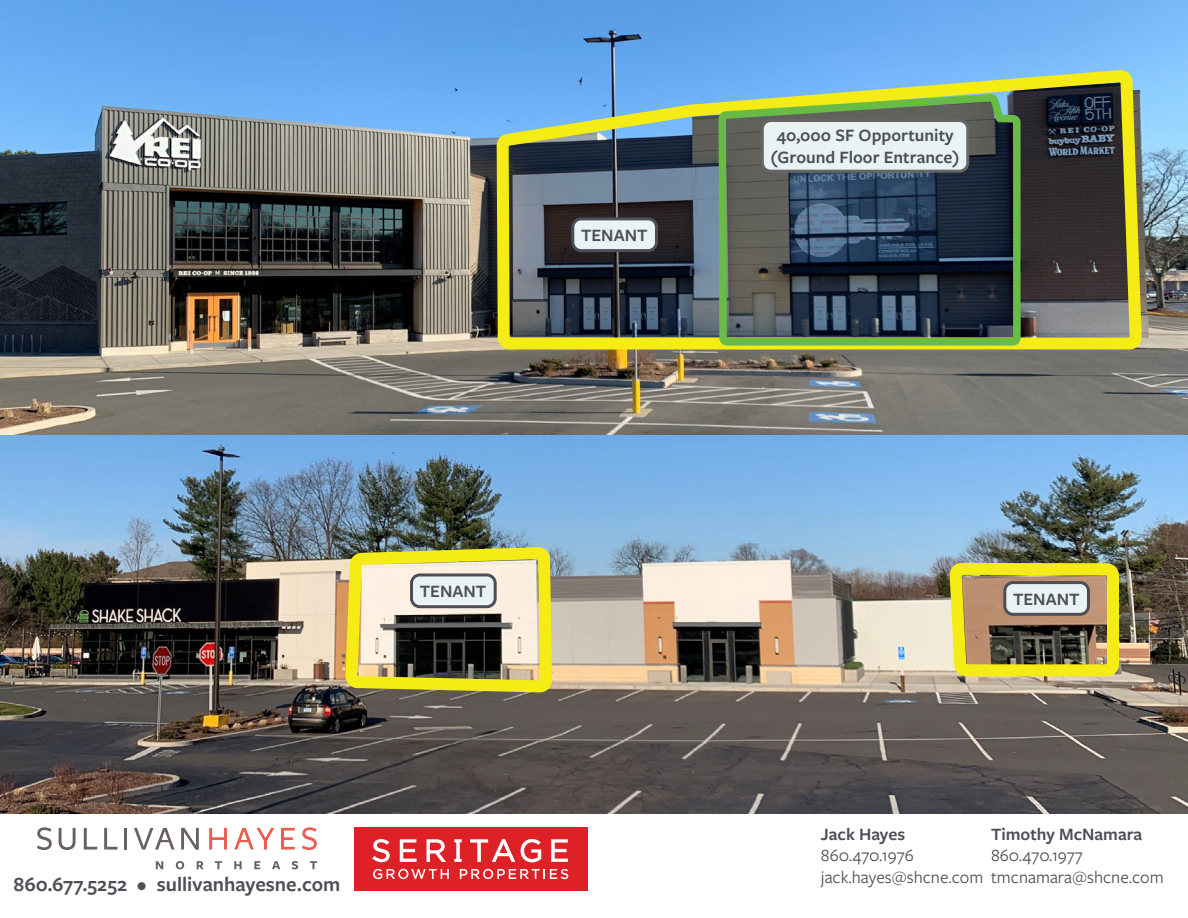
<style>
.page{position:relative;width:1188px;height:918px;background:#fff}
.page>*{position:absolute;margin:0;border:0;box-sizing:border-box;transform-origin:0 0}
.Company_Phone___URL{font:600 21px "Freight Sans Pro";color:#4d4e56}
.Broker_Name{font:600 18px "Freight Sans Pro";color:#4d4e56}
.Broker_Phone-Email{font:18px "Freight Sans Pro";color:#4d4e56}
.s1{font-weight:400}
</style>
<div class="page">
<svg style="left:209px;top:828px;width:18px;height:22px"></svg>
<svg style="left:281px;top:828px;width:14px;height:22px"></svg>
<svg style="left:302px;top:827px;width:15px;height:23px"></svg>
<svg style="left:234px;top:828px;width:40px;height:22px"></svg>
<svg style="left:156px;top:861px;width:7px;height:8px"></svg>
<svg style="left:176px;top:861px;width:8px;height:8px"></svg>
<svg style="left:197px;top:861px;width:7px;height:8px"></svg>
<svg style="left:215px;top:861px;width:7px;height:8px"></svg>
<svg style="left:234px;top:861px;width:8px;height:8px"></svg>
<svg style="left:254px;top:861px;width:6px;height:8px"></svg>
<svg style="left:272px;top:861px;width:8px;height:8px"></svg>
<svg style="left:292px;top:861px;width:6px;height:8px"></svg>
<svg style="left:310px;top:861px;width:7px;height:8px"></svg>
<svg style="left:37px;top:827px;width:15px;height:23px"></svg>
<svg style="left:59px;top:828px;width:17px;height:22px"></svg>
<svg style="left:84px;top:828px;width:13px;height:22px"></svg>
<svg style="left:104px;top:828px;width:14px;height:22px"></svg>
<hr style="left:125px;top:828px;width:2px;height:22px;background:#696160">
<svg style="left:181px;top:828px;width:18px;height:22px"></svg>
<svg style="left:134px;top:828px;width:41px;height:22px"></svg>
<div style="left:354px;top:827px;width:233px;height:64px;background:#de2027"></div>
<svg style="left:560px;top:839px;width:8px;height:23px"></svg>
<svg style="left:560px;top:869px;width:8px;height:10px"></svg>
<img style="left:0;top:435px;width:1188px;height:379px">
<img style="left:0;top:0;width:1188px;height:435px">
<svg style="left:491px;top:60px;width:661px;height:296px;background:#616e64"></svg>
<img style="left:1024px;top:553px;width:101px;height:129px">
<div style="left:573px;top:219px;width:83px;height:32px;background:#e9f3f3;border-radius:8px"></div>
<div style="left:571px;top:217px;width:87px;height:35px;border:3px solid #4d4e56;border-radius:8px"></div>
<div style="left:1005px;top:583px;width:83px;height:31px;background:#e9f3f3;border-radius:8px"></div>
<div style="left:1003px;top:581px;width:87px;height:35px;border:3px solid #4d4e56;border-radius:8px"></div>
<img style="left:715px;top:0;width:309px;height:814px">
<div style="left:762px;top:121px;width:206px;height:50px;background:#e9f3f3;border-radius:8px"></div>
<div style="left:761px;top:119px;width:208px;height:54px;border:3px solid #656666;border-radius:8px"></div>
<svg style="left:335px;top:541px;width:225px;height:339px"></svg>
<p class="Broker_Name" style="left:581px;top:223px;width:68px">TENANT</p>
<p class="Broker_Name" style="left:776px;top:123px;width:179px">40,000 SF Opportunity</p>
<p class="Broker_Name" style="left:771px;top:145px;width:190px">(Ground Floor Entrance)</p>
<p class="Broker_Name" style="left:420px;top:579px;width:68px">TENANT</p>
<p class="Company_Phone___URL" style="left:14px;top:870px;width:328px">860.677.5252 <span class="s1">•</span> sullivanhayesne.com</p>
<p class="Broker_Name" style="left:1013px;top:587px;width:68px">TENANT</p>
<p class="Broker_Name" style="left:991px;top:822px;width:153px">Timothy McNamara</p>
<p class="Broker_Phone-Email" style="left:991px;top:844px;width:93px">860.470.1977</p>
<p class="Broker_Phone-Email" style="left:821px;top:865px;width:344px">jack.hayes@shcne.com tmcnamara@shcne.com</p>
<p class="Broker_Name" style="left:821px;top:822px;width:86px">Jack Hayes</p>
<p class="Broker_Phone-Email" style="left:821px;top:844px;width:94px">860.470.1976</p>
</div>
